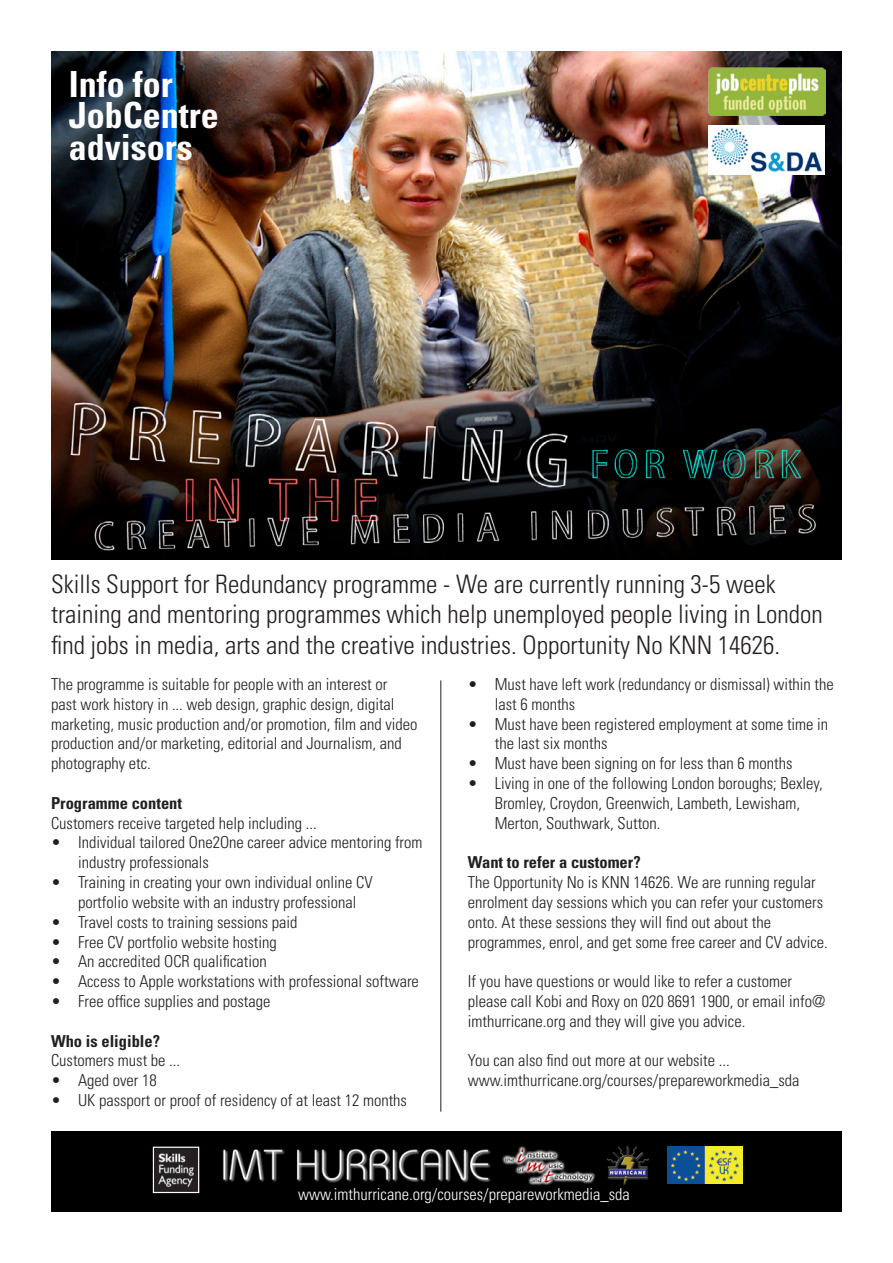
<style>
.page{position:relative;width:893px;height:1263px;background:#fff}
.page>*{position:absolute;margin:0;border:0;box-sizing:border-box;transform-origin:0 0}
.Masthead_heading{font:700 condensed 36px "Univers";color:#fff}
.Standfirst{font:300 condensed 25.5px/30.6px "Univers";color:#231f20}
.t1{font:300 condensed 16.5px/19.8px "Univers";color:#231f20}
.Heading{font:700 condensed 16.5px "Univers";color:#231f20}
.t2{font:300 condensed 16.5px "Univers";color:#fff}
</style>
<div class="page">
<div style="left:51px;top:1131px;width:791px;height:81px;background:#000"></div>
<hr style="left:440px;top:680px;width:1px;height:432px;background:#231f20">
<img style="left:51px;top:51px;width:791px;height:508px">
<img style="left:222px;top:1146px;width:427px;height:40px">
<img style="left:667px;top:1147px;width:75px;height:37px">
<img style="left:155px;top:1148px;width:42px;height:43px">
<div style="left:153px;top:1146px;width:46px;height:47px;border:1px solid #fff"></div>
<img style="left:708px;top:67px;width:117px;height:48px">
<img style="left:708px;top:125px;width:117px;height:49px">
<p class="Masthead_heading" style="left:69px;top:62px;width:106px">Info for</p>
<p class="Masthead_heading" style="left:69px;top:94px;width:152px">JobCentre</p>
<p class="Masthead_heading" style="left:69px;top:125px;width:125px">advisors</p>
<p class="Standfirst" style="left:51px;top:568px;width:773px">Skills Support for Redundancy programme - We are currently running 3-5 week training and mentoring programmes which help unemployed people living in London find jobs in media, arts and the creative industries. Opportunity No KNN 14626.</p>
<p class="t1" style="left:51px;top:674px;width:368px">The programme is suitable for people with an interest or<br>past work history in ... web design, graphic design, digital marketing, music production and/or promotion, film and video production and/or marketing, editorial and Journalism, and photography etc.</p>
<p class="Heading" style="left:51px;top:793px;width:133px">Programme content</p>
<p class="t1" style="left:51px;top:813px;width:267px">Customers receive targeted help including ...</p>
<p class="t1" style="left:78px;top:832px;width:346px;text-indent:-27px">• Individual tailored One2One career advice mentoring from industry professionals</p>
<p class="t1" style="left:78px;top:872px;width:296px;text-indent:-27px">• Training in creating your own individual online CV portfolio website with an industry professional</p>
<p class="t1" style="left:51px;top:912px;width:248px">• Travel costs to training sessions paid</p>
<p class="t1" style="left:51px;top:931px;width:227px">• Free CV portfolio website hosting</p>
<p class="t1" style="left:51px;top:951px;width:217px">• An accredited OCR qualification</p>
<p class="t1" style="left:51px;top:971px;width:369px">• Access to Apple workstations with professional software</p>
<p class="t1" style="left:51px;top:991px;width:221px">• Free office supplies and postage</p>
<p class="Heading" style="left:51px;top:1030px;width:111px">Who is eligible?</p>
<p class="t1" style="left:51px;top:1050px;width:131px">Customers must be ...</p>
<p class="t1" style="left:51px;top:1070px;width:107px">• Aged over 18</p>
<p class="t1" style="left:51px;top:1090px;width:357px">• UK passport or proof of residency of at least 12 months</p>
<p class="t1" style="left:495px;top:674px;width:341px;text-indent:-27px">• Must have left work (redundancy or dismissal) within the last 6 months</p>
<p class="t1" style="left:495px;top:714px;width:335px;text-indent:-27px">• Must have been registered employment at some time in the last six months</p>
<p class="t1" style="left:468px;top:753px;width:326px">• Must have been signing on for less than 6 months</p>
<p class="t1" style="left:495px;top:773px;width:330px;text-indent:-27px">• Living in one of the following London boroughs; Bexley,<br>Bromley, Croydon, Greenwich, Lambeth, Lewisham,<br>Merton, Southwark, Sutton.</p>
<p class="Heading" style="left:468px;top:852px;width:174px">Want to refer a customer?</p>
<p class="t1" style="left:468px;top:872px;width:362px">The Opportunity No is KNN 14626. We are running regular enrolment day sessions which you can refer your customers onto. At these sessions they will find out about the programmes, enrol, and get some free career and CV advice.</p>
<p class="t1" style="left:468px;top:971px;width:359px">If you have questions or would like to refer a customer please call Kobi and Roxy on 020 8691 1900, or email info@ imthurricane.org and they will give you advice.</p>
<p class="t1" style="left:468px;top:1050px;width:264px">You can also find out more at our website ...</p>
<p class="t1" style="left:468px;top:1070px;width:333px">www.imthurricane.org/courses/prepareworkmedia_sda</p>
<p class="t2" style="left:298px;top:1184px;width:333px">www.imthurricane.org/courses/prepareworkmedia_sda</p>
</div>
